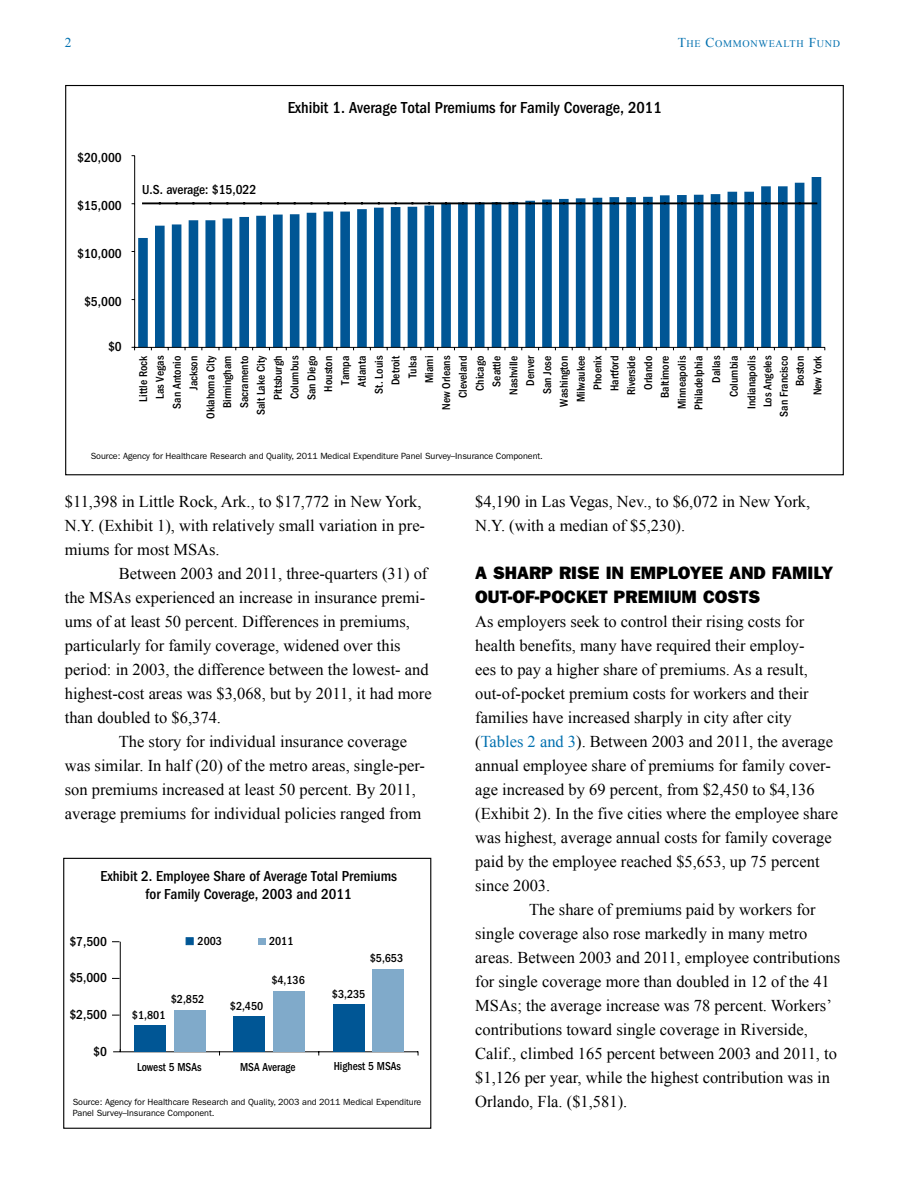
<style>
.page{position:relative;width:918px;height:1188px;background:#fff}
.page>*{position:absolute;margin:0;border:0;box-sizing:border-box;transform-origin:0 0}
.Head_A_-_Franklin{font:18px/24px "ITC Franklin Gothic Std Hvy";color:#000}
.BT_2_-_Times_IB{font:16.5px/24px "Times New Roman";color:#000}
.BT_-_Times_IB{font:16.5px/24px "Times New Roman";color:#000}
.t1{font:500 condensed 16.5px "ITC Franklin Gothic Std";color:#000}
.t2{font:500 condensed 15px/18px "ITC Franklin Gothic Std";color:#000;text-align:center}
.t3{font:500 condensed 13.5px "ITC Franklin Gothic Std";color:#000}
.t4{font:13.5px "Times New Roman";color:#0070af}
.t5{font:500 condensed 12px "ITC Franklin Gothic Std";color:#000}
.t6{font:500 condensed 12px "ITC Franklin Gothic Std";color:#000;scale:.95 1}
.t7{font:500 condensed 11.7px/16.8px "ITC Franklin Gothic Std";color:#000;text-align:right}
.t8{font:10.2px "Times New Roman";letter-spacing:.065em;color:#0070af}
.t9{font:9px/10.8px "ITC Franklin Gothic Std";letter-spacing:-.005em;color:#000}
.s1{font-size:13.5px}
.s2{color:#0070af}
</style>
<div class="page">
<svg style="left:138px;top:177px;width:683px;height:170px"></svg>
<hr style="left:134px;top:156px;width:1px;height:191px;background:#000">
<hr style="left:135px;top:347px;width:690px;height:1px;background:#000">
<svg style="left:143px;top:202px;width:673px;height:2px"></svg>
<div style="left:63px;top:858px;width:368px;height:271px;border:1px solid #000"></div>
<div style="left:186px;top:937px;width:8px;height:8px;background:#005695;border:1px solid #005695"></div>
<div style="left:259px;top:938px;width:7px;height:7px;background:#80aaca"></div>
<hr style="left:120px;top:1051px;width:298px;height:1px;background:#000">
<hr style="left:120px;top:942px;width:1px;height:110px;background:#000">
<div style="left:174px;top:1010px;width:32px;height:42px;background:#80aaca"></div>
<div style="left:273px;top:991px;width:32px;height:61px;background:#80aaca"></div>
<div style="left:372px;top:969px;width:32px;height:83px;background:#80aaca"></div>
<div style="left:134px;top:1025px;width:32px;height:27px;background:#005695"></div>
<div style="left:233px;top:1016px;width:32px;height:36px;background:#005695"></div>
<div style="left:333px;top:1004px;width:31px;height:48px;background:#005695"></div>
<p class="t4" style="left:65px;top:34px;width:8px">2</p>
<p class="t8" style="left:678px;top:37px;width:164px"><span class="s1">T</span>HE <span class="s1">C</span> OMMONWEALTH <span class="s1">F</span>UND</p>
<p class="t3" style="left:77px;top:150px;width:46px">$20,000</p>
<p class="t3" style="left:77px;top:198px;width:46px">$15,000</p>
<p class="t3" style="left:77px;top:246px;width:46px">$10,000</p>
<p class="t3" style="left:84px;top:294px;width:39px">$5,000</p>
<p class="t3" style="left:108px;top:339px;width:15px">$0</p>
<p class="t3" style="left:142px;top:182px;width:116px">U.S. average: $15,022</p>
<p class="t1" style="left:288px;top:98px;width:376px">Exhibit 1. Average Total Premiums for Family Coverage, 2011</p>
<p class="t7" style="left:135px;top:419px;width:65px;rotate:-90deg">Little Rock<br>Las Vegas<br>San Antonio<br>Jackson<br>Oklahoma City<br>Birmingham<br>Sacramento<br>Salt Lake City<br>Pittsburgh<br>Columbus<br>San Diego<br>Houston<br>Tampa<br>Atlanta<br>St. Louis<br>Detroit<br>Tulsa<br>Miami<br>New Orleans<br>Cleveland<br>Chicago<br>Seattle<br>Nashville<br>Denver<br>San Jose<br>Washington<br>Milwaukee<br>Phoenix<br>Hartford<br>Riverside<br>Orlando<br>Baltimore<br>Minneapolis<br>Philadelphia</p>
<p class="t7" style="left:707px;top:409px;width:55px;line-height:17.7px;rotate:-90deg">Dallas<br>Columbia<br>Indianapolis</p>
<p class="t7" style="left:760px;top:417px;width:62px;line-height:16.2px;rotate:-90deg">Los Angeles<br>San Francisco<br>Boston</p>
<p class="t7" style="left:809px;top:395px;width:41px;rotate:-90deg">New York</p>
<p class="t9" style="left:91px;top:450px;width:454px">Source: Agency for Healthcare Research and Quality, 2011 Medical Expenditure Panel Survey–Insurance Component.</p>
<p class="BT_2_-_Times_IB" style="left:65px;top:489px;width:362px">$11,398 in Little Rock, Ark., to $17,772 in New York,<br>N.Y. (Exhibit 1), with relatively small variation in pre&shy;miums for most MSAs.</p>
<p class="BT_2_-_Times_IB" style="left:65px;top:561px;width:368px;text-indent:54px">Between 2003 and 2011, three-quarters (31) of the MSAs experienced an increase in insurance premi&shy;ums of at least 50 percent. Differences in premiums, particularly for family coverage, widened over this period: in 2003, the difference between the lowest- and highest-cost areas was $3,068, but by 2011, it had more than doubled to $6,374.</p>
<p class="BT_2_-_Times_IB" style="left:65px;top:729px;width:362px;text-indent:54px">The story for individual insurance coverage was similar. In half (20) of the metro areas, single-per&shy;son premiums increased at least 50 percent. By 2011, average premiums for individual policies ranged from</p>
<p class="t2" style="left:100px;top:868px;width:298px">Exhibit 2. Employee Share of Average Total Premiums for Family Coverage, 2003 and 2011</p>
<p class="t3" style="left:69px;top:933px;width:39px">$7,500</p>
<p class="t5" style="left:198px;top:934px;width:26px">2003</p>
<p class="t5" style="left:269px;top:934px;width:26px">2011</p>
<p class="t5" style="left:370px;top:952px;width:35px">$5,653</p>
<p class="t3" style="left:69px;top:970px;width:39px">$5,000</p>
<p class="t5" style="left:271px;top:973px;width:35px">$4,136</p>
<p class="t3" style="left:69px;top:1007px;width:39px">$2,500</p>
<p class="t5" style="left:171px;top:992px;width:35px">$2,852</p>
<p class="t5" style="left:132px;top:1009px;width:35px">$1,801</p>
<p class="t5" style="left:230px;top:999px;width:35px">$2,450</p>
<p class="t5" style="left:332px;top:987px;width:35px">$3,235</p>
<p class="t3" style="left:93px;top:1044px;width:15px">$0</p>
<p class="t6" style="left:137px;top:1060px;width:69px">Lowest 5 MSAs</p>
<p class="t6" style="left:240px;top:1060px;width:60px">MSA Average</p>
<p class="t6" style="left:334px;top:1060px;width:72px">Highest 5 MSAs</p>
<p class="t9" style="left:73px;top:1097px;width:350px">Source: Agency for Healthcare Research and Quality, 2003 and 2011 Medical Expenditure<br>Panel Survey–Insurance Component.</p>
<p class="BT_2_-_Times_IB" style="left:475px;top:489px;width:337px">$4,190 in Las Vegas, Nev., to $6,072 in New York,<br>N.Y. (with a median of $5,230).</p>
<p class="Head_A_-_Franklin" style="left:475px;top:561px;width:360px">A SHARP RISE IN EMPLOYEE AND FAMILY<br>OUT-OF-POCKET PREMIUM COSTS</p>
<p class="BT_-_Times_IB" style="left:475px;top:609px;width:364px">As employers seek to control their rising costs for health benefits, many have required their employ-<br>ees to pay a higher share of premiums. As a result, out-of-pocket premium costs for workers and their families have increased sharply in city after city (<span class="s2">Tables 2 and 3</span>). Between 2003 and 2011, the average annual employee share of premiums for family cover&shy;age increased by 69 percent, from $2,450 to $4,136 (Exhibit 2). In the five cities where the employee share was highest, average annual costs for family coverage paid by the employee reached $5,653, up 75 percent since 2003.</p>
<p class="BT_2_-_Times_IB" style="left:475px;top:897px;width:367px;text-indent:54px">The share of premiums paid by workers for single coverage also rose markedly in many metro areas. Between 2003 and 2011, employee contributions for single coverage more than doubled in 12 of the 41<br>MSAs; the average increase was 78 percent. Workers’ contributions toward single coverage in Riverside, Calif., climbed 165 percent between 2003 and 2011, to $1,126 per year, while the highest contribution was in Orlando, Fla. ($1,581).</p>
</div>
